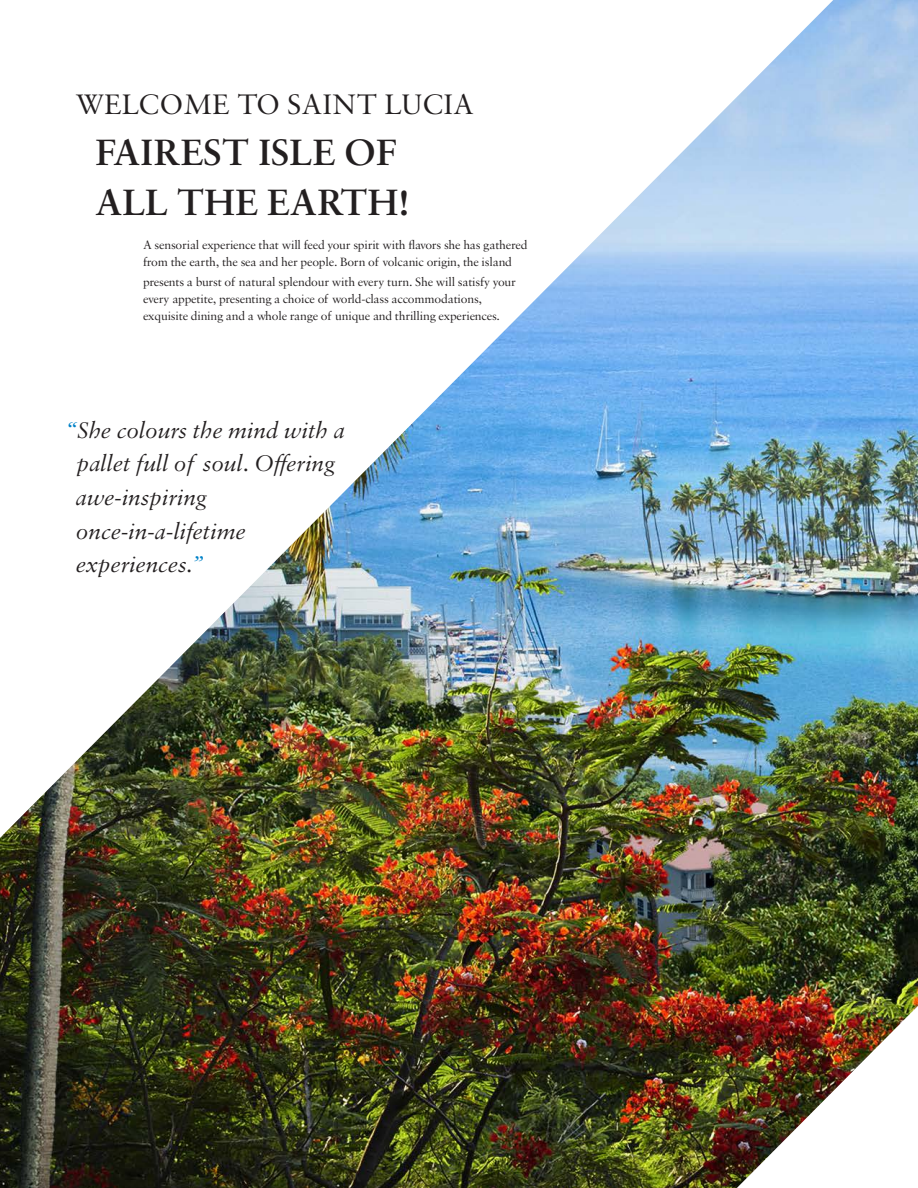
<style>
.page{position:relative;width:918px;height:1188px;background:#fff}
.page>*{position:absolute;margin:0;border:0;box-sizing:border-box;transform-origin:0 0}
.Headline_bold{font:600 39px/50.6px "Sabon MT Std";color:#231f20}
.Headline_Light{font:30px "Sabon MT Std";color:#231f20}
.GC__Quote__1_-_Main{font:italic 24px/33.6px "Sabon MT Std";letter-spacing:-.01em;color:#231f20}
.Body_copy{font:12.75px/16.8px "Sabon MT Std";letter-spacing:-.015em;color:#231f20}
.s1{color:#0082c8}
</style>
<div class="page">
<img style="left:0;top:0;width:918px;height:1188px">
<p class="Headline_Light" style="left:76px;top:86px;width:400px">WELCOME TO SAINT LUCIA</p>
<p class="Headline_bold" style="left:95px;top:126px;width:316px">FAIREST ISLE OF<br>ALL THE EARTH!</p>
<p class="Body_copy" style="left:143px;top:236px;width:386px">A sensorial experience that will feed your spirit with flavors she has gathered from the earth, the sea and her people. Born of volcanic origin, the island</p>
<p class="Body_copy" style="left:143px;top:273px;width:374px">presents a burst of natural splendour with every turn. She will satisfy your every appetite, presenting a choice of world-class accommodations, exquisite dining and a whole range of unique and thrilling experiences.</p>
<p class="GC__Quote__1_-_Main" style="left:75px;top:413px;width:271px;text-indent:-10px"><span class="s1">“</span>She colours the mind with a pallet full of soul. Offering awe-inspiring once-in-a-lifetime experiences.<span class="s1">”</span></p>
</div>
